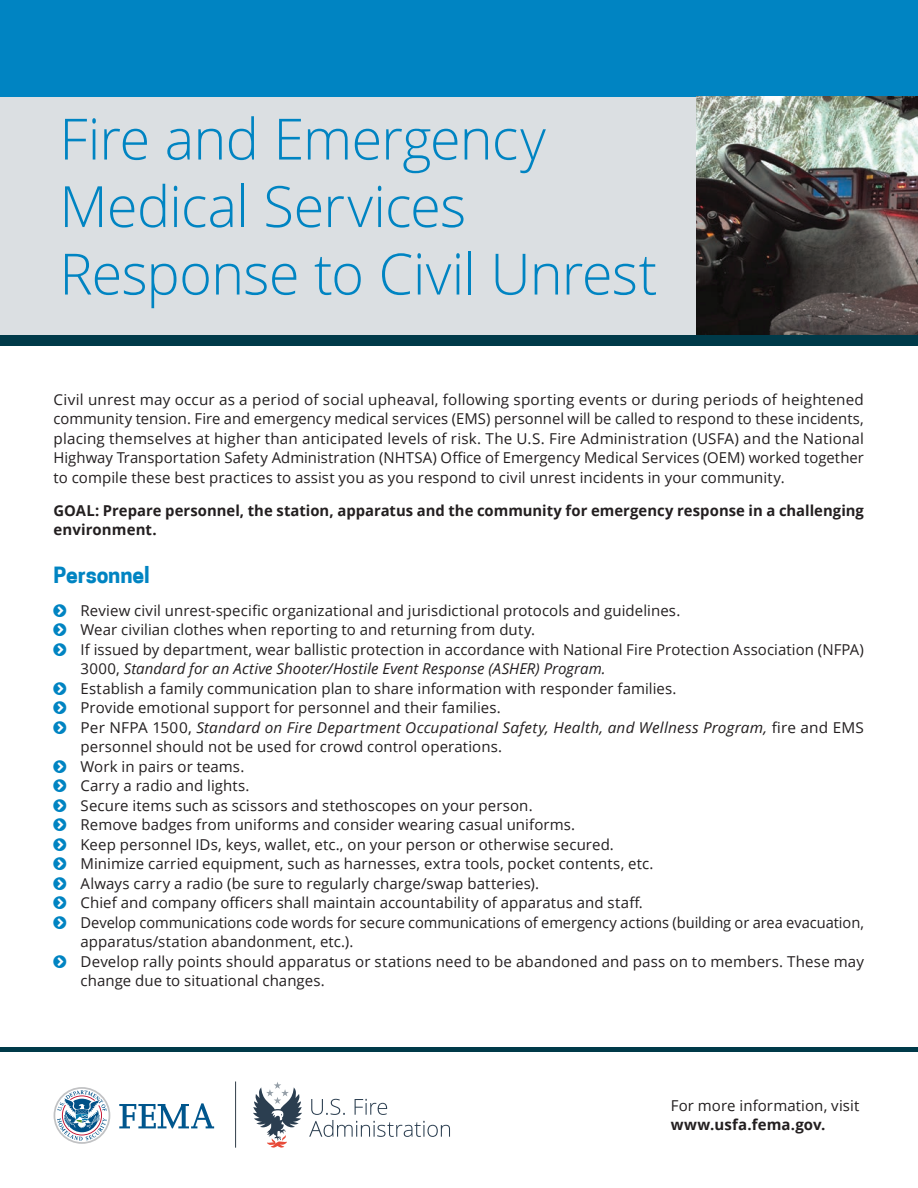
<style>
.page{position:relative;width:918px;height:1188px;background:#fff}
.page>*{position:absolute;margin:0;border:0;box-sizing:border-box;transform-origin:0 0}
.t1{font:300 57px/67.5px "Open Sans";letter-spacing:-.015em;color:#0084c2}
.t2{font:700 21px "Coo Hew";letter-spacing:-.005em;color:#0084c2}
.t3{font:15px/19.5px "Open Sans";letter-spacing:.005em;color:#231f20;text-align:justify}
.t4{font:700 15px/19.5px "Open Sans";color:#231f20}
.s1{font-style:italic}
</style>
<div class="page">
<div style="left:0;top:97px;width:918px;height:238px;background:#dbdfe2"></div>
<div style="left:0;top:0;width:918px;height:97px;background:#0084c2"></div>
<div style="left:0;top:335px;width:918px;height:11px;background:#003a49"></div>
<div style="left:0;top:1047px;width:918px;height:5px;background:#003a49"></div>
<img style="left:696px;top:97px;width:222px;height:238px">
<hr style="left:235px;top:1082px;width:1px;height:66px;background:#313e48">
<svg style="left:119px;top:1103px;width:95px;height:25px"></svg>
<svg style="left:54px;top:1087px;width:56px;height:57px"></svg>
<svg style="left:309px;top:1099px;width:141px;height:38px"></svg>
<svg style="left:253px;top:1082px;width:49px;height:66px"></svg>
<h1 class="t1" style="left:59px;top:104px;width:600px">Fire and Emergency<br>Medical Services<br>Response to Civil Unrest</h1>
<p class="t3" style="left:54px;top:389px;width:812px">Civil unrest may occur as a period of social upheaval, following sporting events or during periods of heightened community tension. Fire and emergency medical services (EMS) personnel will be called to respond to these incidents, placing themselves at higher than anticipated levels of risk. The U.S. Fire Administration (USFA) and the National Highway Transportation Safety Administration (NHTSA) Office of Emergency Medical Services (OEM) worked together to compile these best practices to assist you as you respond to civil unrest incidents in your community.</p>
<p class="t4" style="left:54px;top:500px;width:812px">GOAL: Prepare personnel, the station, apparatus and the community for emergency response in a challenging environment.</p>
<h2 class="t2" style="left:54px;top:562px;width:98px">Personnel</h2>
<p class="t3" style="left:81px;top:600px;width:785px;text-align:left">Review civil unrest-specific organizational and jurisdictional protocols and guidelines.<br>Wear civilian clothes when reporting to and returning from duty.<br>If issued by department, wear ballistic protection in accordance with National Fire Protection Association (NFPA)<br>3000, <span class="s1">Standard for an Active Shooter/Hostile Event Response (ASHER) Program.<br></span>Establish a family communication plan to share information with responder families.<br>Provide emotional support for personnel and their families.<br>Per NFPA 1500, <span class="s1">Standard on Fire Department Occupational Safety, Health, and Wellness Program,</span> fire and EMS personnel should not be used for crowd control operations.<br>Work in pairs or teams.<br>Carry a radio and lights.<br>Secure items such as scissors and stethoscopes on your person.<br>Remove badges from uniforms and consider wearing casual uniforms.<br>Keep personnel IDs, keys, wallet, etc., on your person or otherwise secured.<br>Minimize carried equipment, such as harnesses, extra tools, pocket contents, etc.<br>Always carry a radio (be sure to regularly charge/swap batteries).<br>Chief and company officers shall maintain accountability of apparatus and staff.<br>Develop communications code words for secure communications of emergency actions (building or area evacuation, apparatus/station abandonment, etc.).<br>Develop rally points should apparatus or stations need to be abandoned and pass on to members. These may change due to situational changes.</p>
<p class="t3" style="left:671px;top:1095px;width:190px">For more information, visit</p>
<p class="t4" style="left:671px;top:1115px;width:156px">www.usfa.fema.gov.</p>
</div>
